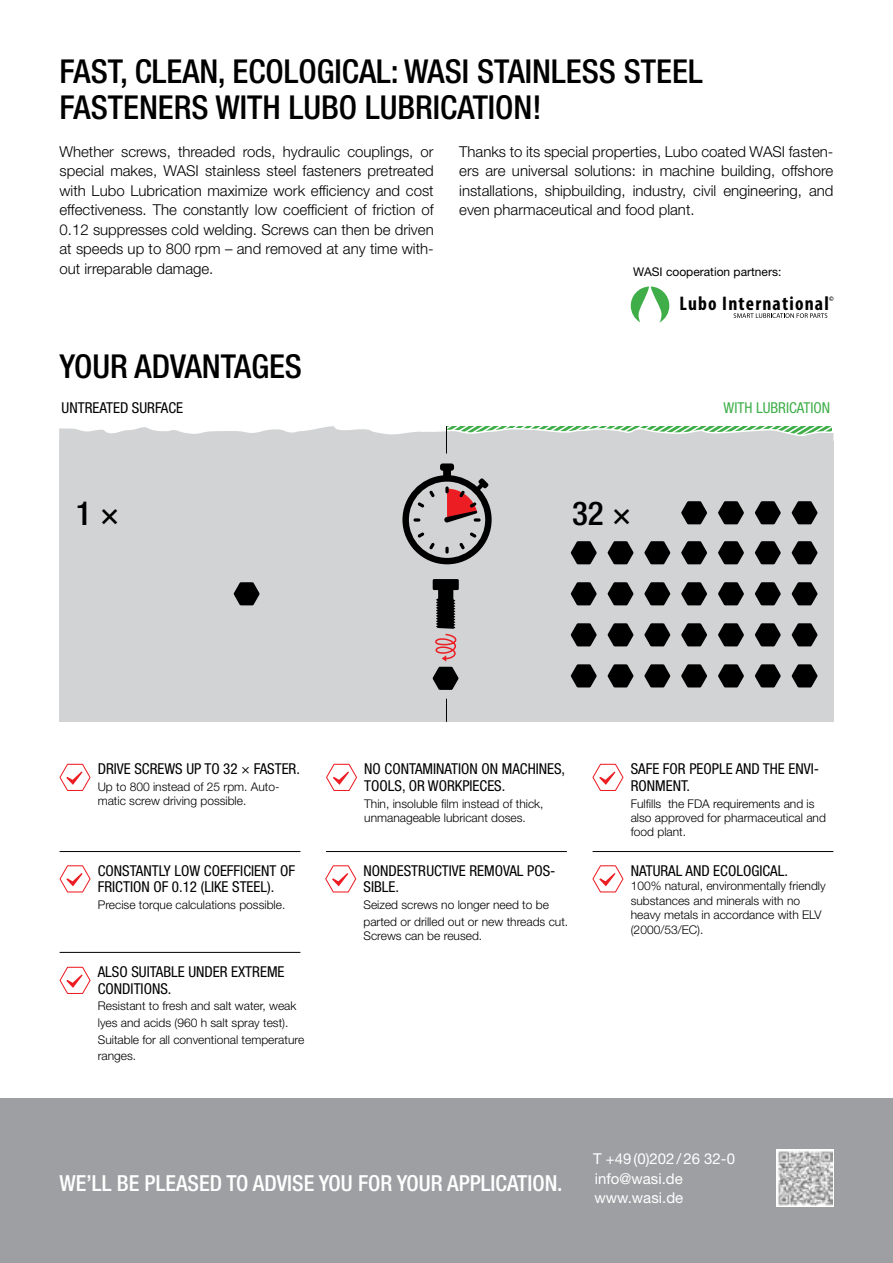
<style>
.page{position:relative;width:893px;height:1263px;background:#fff}
.page>*{position:absolute;margin:0;border:0;box-sizing:border-box;transform-origin:0 0}
.t1{font:500 condensed 33px/36.3px "Helvetica Neue LT Std";color:#000}
.t2{font:500 condensed 22.2px "Helvetica Neue LT Std";color:#fff}
.t3{font:700 condensed 19.8px "Myriad Pro";letter-spacing:.06em;color:#000}
.t4{font:300 15px/19.5px "Helvetica Neue LT Std";color:#000;text-align:justify}
.t5{font:condensed 15px/16.5px "Helvetica Neue LT Std";color:#000}
.t6{font:15px/19.5px "Helvetica Neue LT Std";color:#fff}
.t7{font:condensed 15px "Helvetica Neue LT Std";color:#3fae49}
.t8{font:300 12px/14.4px "Helvetica Neue LT Std";color:#000}
.t9{font:12px "Helvetica Neue LT Std";color:#000}
.t10{font:700 condensed 6.9px "Myriad Pro";color:#000}
</style>
<div class="page">
<div style="left:59px;top:441px;width:775px;height:281px;background:#d1d3d4"></div>
<div style="left:0;top:1098px;width:893px;height:165px;background:#9d9fa2"></div>
<svg style="left:631px;top:286px;width:38px;height:37px"></svg>
<svg style="left:733px;top:313px;width:94px;height:5px"></svg>
<svg style="left:59px;top:764px;width:32px;height:27px"></svg>
<svg style="left:59px;top:967px;width:32px;height:27px"></svg>
<svg style="left:592px;top:764px;width:32px;height:27px"></svg>
<svg style="left:326px;top:764px;width:31px;height:27px"></svg>
<svg style="left:592px;top:865px;width:32px;height:27px"></svg>
<svg style="left:325px;top:865px;width:31px;height:27px"></svg>
<svg style="left:59px;top:865px;width:32px;height:27px"></svg>
<svg style="left:233px;top:582px;width:27px;height:23px"></svg>
<svg style="left:644px;top:664px;width:26px;height:23px"></svg>
<svg style="left:644px;top:623px;width:26px;height:23px"></svg>
<svg style="left:644px;top:582px;width:26px;height:23px"></svg>
<svg style="left:607px;top:664px;width:27px;height:23px"></svg>
<svg style="left:571px;top:664px;width:26px;height:23px"></svg>
<svg style="left:607px;top:623px;width:27px;height:23px"></svg>
<svg style="left:571px;top:623px;width:26px;height:23px"></svg>
<svg style="left:607px;top:582px;width:27px;height:23px"></svg>
<svg style="left:571px;top:582px;width:26px;height:23px"></svg>
<svg style="left:681px;top:664px;width:26px;height:23px"></svg>
<svg style="left:681px;top:623px;width:26px;height:23px"></svg>
<svg style="left:681px;top:582px;width:26px;height:23px"></svg>
<svg style="left:718px;top:664px;width:26px;height:23px"></svg>
<svg style="left:718px;top:623px;width:26px;height:23px"></svg>
<svg style="left:718px;top:582px;width:26px;height:23px"></svg>
<svg style="left:755px;top:664px;width:26px;height:23px"></svg>
<svg style="left:755px;top:623px;width:26px;height:23px"></svg>
<svg style="left:755px;top:582px;width:26px;height:23px"></svg>
<svg style="left:791px;top:664px;width:27px;height:23px"></svg>
<svg style="left:791px;top:623px;width:27px;height:23px"></svg>
<svg style="left:791px;top:582px;width:27px;height:23px"></svg>
<svg style="left:432px;top:579px;width:27px;height:111px"></svg>
<svg style="left:446px;top:699px;width:1px;height:23px"></svg>
<svg style="left:59px;top:426px;width:775px;height:138px"></svg>
<hr style="left:60px;top:851px;width:240px;height:1px;background:#000">
<hr style="left:60px;top:952px;width:240px;height:1px;background:#000">
<hr style="left:326px;top:851px;width:241px;height:1px;background:#000">
<hr style="left:593px;top:851px;width:240px;height:1px;background:#000">
<svg style="left:776px;top:1149px;width:57px;height:57px"></svg>
<img style="left:777px;top:1150px;width:55px;height:55px">
<h1 class="t1" style="left:60px;top:53px;width:645px">FAST, CLEAN, ECOLOGICAL: WASI STAINLESS STEEL<br>FASTENERS WITH LUBO LUBRICATION!</h1>
<p class="t4" style="left:60px;top:141px;width:376px">Whether screws, threaded rods, hydraulic couplings, or special makes, WASI stainless steel fasteners pretreated with Lubo Lubrication maximize work efficiency and cost effectiveness. The constantly low coefficient of friction of 0.12 suppresses cold welding. Screws can then be driven at speeds up to 800 rpm – and removed at any time with&shy;out irreparable damage.</p>
<p class="t4" style="left:459px;top:141px;width:376px">Thanks to its special properties, Lubo coated WASI fasten&shy;ers are universal solutions: in machine building, offshore installations, shipbuilding, industry, civil engineering, and even pharmaceutical and food plant.</p>
<p class="t9" style="left:633px;top:264px;width:150px">WASI cooperation partners:</p>
<h3 class="t3" style="left:679px;top:291px;width:151px">Lubo International</h3>
<p class="t10" style="left:829px;top:294px;width:6px">©</p>
<h1 class="t1" style="left:60px;top:347px;width:244px">YOUR ADVANTAGES</h1>
<p class="t5" style="left:62px;top:400px;width:123px">UNTREATED SURFACE</p>
<p class="t7" style="left:724px;top:399px;width:108px">WITH LUBRICATION</p>
<h1 class="t1" style="left:76px;top:495px;width:45px">1 ×</h1>
<h1 class="t1" style="left:572px;top:495px;width:61px">32 ×</h1>
<p class="t5" style="left:98px;top:761px;width:204px">DRIVE SCREWS UP TO 32 × FASTER.</p>
<p class="t8" style="left:98px;top:779px;width:183px">Up to 800 instead of 25 rpm. Auto&shy;matic screw driving possible.</p>
<p class="t5" style="left:98px;top:862px;width:199px">CONSTANTLY LOW COEFFICIENT OF<br>FRICTION OF 0.12 (LIKE STEEL).</p>
<p class="t8" style="left:98px;top:897px;width:189px">Precise torque calculations possible.</p>
<p class="t5" style="left:98px;top:964px;width:188px">ALSO SUITABLE UNDER EXTREME<br>CONDITIONS.</p>
<p class="t8" style="left:98px;top:998px;width:208px;line-height:16.5px">Resistant to fresh and salt water, weak lyes and acids (960 h salt spray test).<br>Suitable for all conventional temperature ranges.</p>
<p class="t5" style="left:364px;top:761px;width:202px">NO CONTAMINATION ON MACHINES,<br>TOOLS, OR WORKPIECES.</p>
<p class="t8" style="left:364px;top:796px;width:181px">Thin, insoluble film instead of thick, unmanageable lubricant doses.</p>
<p class="t5" style="left:363px;top:862px;width:193px">NONDESTRUCTIVE REMOVAL POS-<br>SIBLE.</p>
<p class="t8" style="left:363px;top:896px;width:206px;line-height:16.5px">Seized screws no longer need to be parted or drilled out or new threads cut.</p>
<p class="t8" style="left:363px;top:928px;width:120px">Screws can be reused.</p>
<p class="t5" style="left:631px;top:761px;width:190px">SAFE FOR PEOPLE AND THE ENVI-<br>RONMENT.</p>
<p class="t8" style="left:631px;top:796px;width:197px">Fulfills the FDA requirements and is also approved for pharmaceutical and food plant.</p>
<p class="t5" style="left:631px;top:862px;width:159px">NATURAL AND ECOLOGICAL.</p>
<p class="t8" style="left:631px;top:879px;width:196px">100% natural, environmentally friendly substances and minerals with no heavy metals in accordance with ELV (2000/53/EC).</p>
<h2 class="t2" style="left:60px;top:1170px;width:504px">WE’LL BE PLEASED TO ADVISE YOU FOR YOUR APPLICATION.</h2>
<p class="t6" style="left:593px;top:1149px;width:143px">T +49(0)202/26 32-0 info@wasi.de www.wasi.de</p>
</div>
